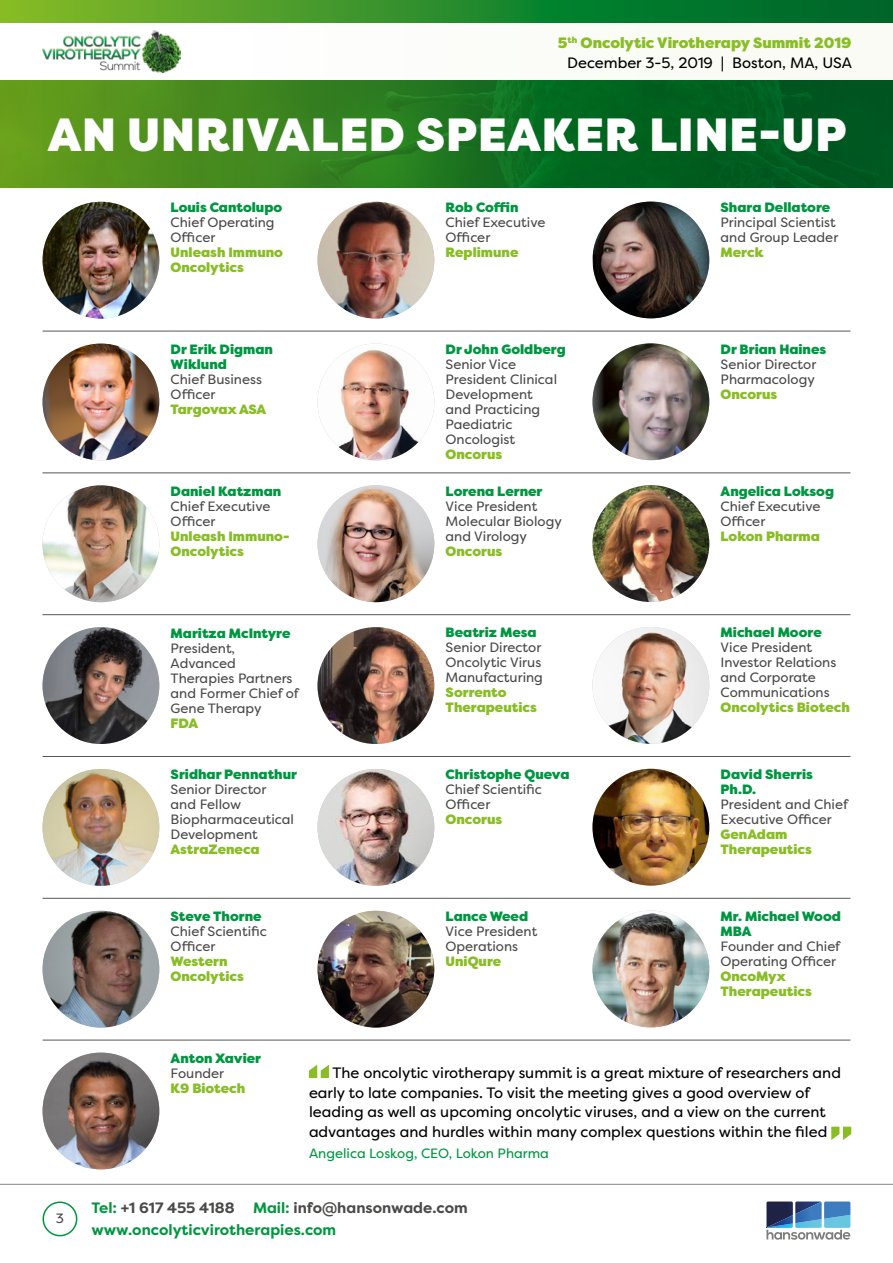
<style>
.page{position:relative;width:893px;height:1263px;background:#fff}
.page>*{position:absolute;margin:0;border:0;box-sizing:border-box;transform-origin:0 0}
.t1{font:900 46.5px "Filson Pro";letter-spacing:.02em;color:#fff}
.t2{font:15px/19.5px "Filson Pro";color:#000}
.t3{font:700 15px/22.2px "Filson Pro";color:#009641}
.t4{font:900 15px/19.5px "Filson Pro";color:#89bd24;text-align:right}
.t5{font:13.5px/15px "Filson Pro";color:#4a4a49}
.t6{font:900 13.5px/15px "Filson Pro";color:#009641}
.t7{font:900 13.5px/15px "Filson Pro";color:#89bd24}
.t8{font:13.5px "Filson Pro";color:#009641}
.t9{font:900 13.5px "Filson Pro";letter-spacing:-.02em;color:#89bd24}
.s1{font-weight:400;color:#000}
.s2{color:#4a4a49}
</style>
<div class="page">
<div style="left:0;top:3px;width:893px;height:78px;background:#fbfdf8"></div>
<svg style="left:0;top:0;width:893px;height:22px;background:#2f8d2b"></svg>
<hr style="left:0;top:1184px;width:893px;height:1px;background:#878787">
<div style="left:43px;top:1201px;width:34px;height:35px;border:2px solid #009641;border-radius:50%"></div>
<img style="left:43px;top:30px;width:137px;height:43px">
<img style="left:766px;top:1201px;width:27px;height:14px">
<img style="left:796px;top:1201px;width:25px;height:1px">
<svg style="left:766px;top:1215px;width:84px;height:25px"></svg>
<img style="left:767px;top:1215px;width:26px;height:12px">
<img style="left:795px;top:1202px;width:27px;height:21px">
<img style="left:824px;top:1201px;width:26px;height:18px">
<hr style="left:43px;top:331px;width:807px;height:1px;background:#575756">
<hr style="left:43px;top:756px;width:807px;height:1px;background:#575756">
<hr style="left:43px;top:473px;width:807px;height:1px;background:#575756">
<hr style="left:43px;top:898px;width:807px;height:1px;background:#575756">
<hr style="left:43px;top:614px;width:807px;height:1px;background:#575756">
<hr style="left:43px;top:1040px;width:807px;height:1px;background:#575756">
<img style="left:43px;top:202px;width:116px;height:117px;border-radius:58px">
<img style="left:592px;top:485px;width:117px;height:117px;border-radius:58px">
<img style="left:592px;top:202px;width:117px;height:116px;border-radius:58px">
<img style="left:592px;top:627px;width:117px;height:117px;border-radius:58px">
<img style="left:592px;top:343px;width:117px;height:117px;border-radius:58px">
<img style="left:592px;top:769px;width:117px;height:116px;border-radius:58px">
<img style="left:592px;top:910px;width:117px;height:117px;border-radius:58px">
<img style="left:317px;top:202px;width:117px;height:117px;border-radius:58px">
<img style="left:43px;top:627px;width:116px;height:117px;border-radius:58px">
<img style="left:43px;top:344px;width:116px;height:116px;border-radius:58px">
<img style="left:43px;top:769px;width:116px;height:117px;border-radius:58px">
<img style="left:43px;top:485px;width:116px;height:117px;border-radius:58px">
<img style="left:43px;top:911px;width:116px;height:116px;border-radius:58px">
<img style="left:43px;top:1052px;width:116px;height:117px;border-radius:58px">
<img style="left:317px;top:627px;width:117px;height:117px;border-radius:58px">
<img style="left:317px;top:344px;width:117px;height:116px;border-radius:58px">
<img style="left:317px;top:769px;width:117px;height:117px;border-radius:58px">
<img style="left:317px;top:485px;width:117px;height:117px;border-radius:58px">
<img style="left:317px;top:911px;width:117px;height:116px;border-radius:58px">
<img style="left:0;top:81px;width:893px;height:106px">
<svg style="left:309px;top:1065px;width:20px;height:13px"></svg>
<svg style="left:831px;top:1127px;width:20px;height:13px"></svg>
<p class="t4" style="left:558px;top:34px;width:296px">5<sup>th</sup> Oncolytic Virotherapy Summit 2019<br><span class="s1">December 3-5, 2019 | Boston, MA, USA</span></p>
<h1 class="t1" style="left:48px;top:106px;width:800px">AN UNRIVALED SPEAKER LINE-UP</h1>
<p class="t5" style="left:56px;top:1211px;width:10px">3</p>
<p class="t6" style="left:171px;top:200px;width:113px">Louis Cantolupo</p>
<p class="t5" style="left:171px;top:215px;width:106px">Chief Operating<br>Officer</p>
<p class="t7" style="left:171px;top:245px;width:114px">Unleash Immuno<br>Oncolytics</p>
<p class="t6" style="left:171px;top:342px;width:104px">Dr Erik Digman<br>Wiklund</p>
<p class="t5" style="left:171px;top:371px;width:93px">Chief Business<br>Officer</p>
<p class="t9" style="left:171px;top:401px;width:97px">Targovax ASA</p>
<p class="t6" style="left:171px;top:484px;width:112px">Daniel Katzman</p>
<p class="t5" style="left:171px;top:498px;width:101px">Chief Executive<br>Officer</p>
<p class="t7" style="left:171px;top:529px;width:120px">Unleash Immuno-<br>Oncolytics</p>
<p class="t6" style="left:446px;top:200px;width:74px">Rob Coffin</p>
<p class="t5" style="left:446px;top:215px;width:101px">Chief Executive<br>Officer</p>
<p class="t7" style="left:446px;top:245px;width:74px">Replimune</p>
<p class="t6" style="left:446px;top:342px;width:122px">Dr John Goldberg</p>
<p class="t5" style="left:446px;top:356px;width:113px">Senior Vice<br>President Clinical<br>Development and Practicing<br>Paediatric<br>Oncologist</p>
<p class="t7" style="left:446px;top:447px;width:58px">Oncorus</p>
<p class="t6" style="left:446px;top:484px;width:98px">Lorena Lerner</p>
<p class="t5" style="left:446px;top:498px;width:118px">Vice President<br>Molecular Biology and Virology</p>
<p class="t7" style="left:446px;top:544px;width:58px">Oncorus</p>
<p class="t6" style="left:721px;top:200px;width:111px">Shara Dellatore</p>
<p class="t5" style="left:721px;top:214px;width:119px">Principal Scientist and Group Leader</p>
<p class="t7" style="left:721px;top:245px;width:44px">Merck</p>
<p class="t6" style="left:721px;top:342px;width:107px">Dr Brian Haines</p>
<p class="t5" style="left:721px;top:356px;width:97px">Senior Director<br>Pharmacology</p>
<p class="t7" style="left:721px;top:387px;width:58px">Oncorus</p>
<p class="t6" style="left:721px;top:484px;width:115px">Angelica Loksog</p>
<p class="t5" style="left:721px;top:498px;width:101px">Chief Executive<br>Officer</p>
<p class="t7" style="left:721px;top:529px;width:101px">Lokon Pharma</p>
<p class="t6" style="left:171px;top:626px;width:121px">Maritza McIntyre</p>
<p class="t5" style="left:171px;top:640px;width:130px">President,<br>Advanced<br>Therapies Partners and Former Chief of<br>Gene Therapy</p>
<p class="t7" style="left:171px;top:716px;width:29px">FDA</p>
<p class="t6" style="left:171px;top:767px;width:128px">Sridhar Pennathur</p>
<p class="t5" style="left:171px;top:782px;width:125px">Senior Director and Fellow<br>Biopharmaceutical<br>Development</p>
<p class="t7" style="left:171px;top:842px;width:90px">AstraZeneca</p>
<p class="t6" style="left:171px;top:909px;width:92px">Steve Thorne</p>
<p class="t5" style="left:171px;top:924px;width:98px">Chief Scientific<br>Officer</p>
<p class="t7" style="left:171px;top:954px;width:75px">Western<br>Oncolytics</p>
<p class="t6" style="left:446px;top:625px;width:93px">Beatriz Mesa</p>
<p class="t5" style="left:446px;top:640px;width:99px">Senior Director<br>Oncolytic Virus<br>Manufacturing</p>
<p class="t7" style="left:446px;top:685px;width:93px">Sorrento<br>Therapeutics</p>
<p class="t6" style="left:446px;top:767px;width:125px">Christophe Queva</p>
<p class="t5" style="left:446px;top:782px;width:98px">Chief Scientific<br>Officer</p>
<p class="t7" style="left:446px;top:812px;width:58px">Oncorus</p>
<p class="t6" style="left:446px;top:909px;width:84px">Lance Weed</p>
<p class="t5" style="left:446px;top:923px;width:93px">Vice President<br>Operations</p>
<p class="t7" style="left:446px;top:954px;width:57px">UniQure</p>
<p class="t6" style="left:721px;top:625px;width:103px">Michael Moore</p>
<p class="t5" style="left:721px;top:640px;width:117px">Vice President<br>Investor Relations and Corporate<br>Communications</p>
<p class="t7" style="left:721px;top:700px;width:131px">Oncolytics Biotech</p>
<p class="t6" style="left:721px;top:767px;width:94px">David Sherris<br>Ph.D.</p>
<p class="t5" style="left:721px;top:797px;width:129px">President and Chief<br>Executive Officer</p>
<p class="t7" style="left:721px;top:827px;width:93px">GenAdam<br>Therapeutics</p>
<p class="t6" style="left:721px;top:909px;width:122px">Mr. Michael Wood<br>MBA</p>
<p class="t5" style="left:721px;top:938px;width:121px">Founder and Chief<br>Operating Officer</p>
<p class="t7" style="left:721px;top:969px;width:93px">OncoMyx<br>Therapeutics</p>
<p class="t6" style="left:171px;top:1051px;width:92px">Anton Xavier</p>
<p class="t5" style="left:171px;top:1065px;width:55px">Founder</p>
<p class="t7" style="left:171px;top:1081px;width:76px">K9 Biotech</p>
<p class="t2" style="left:309px;top:1063px;width:533px;text-indent:23px">The oncolytic virotherapy summit is a great mixture of researchers and early to late companies. To visit the meeting gives a good overview of leading as well as upcoming oncolytic viruses, and a view on the current advantages and hurdles within many complex questions within the filed</p>
<p class="t8" style="left:309px;top:1144px;width:241px">Angelica Loskog, CEO, Lokon Pharma</p>
<p class="t3" style="left:91px;top:1197px;width:378px">Tel: <span class="s2">+1 617 455 4188</span> Mail: <span class="s2">info@hansonwade.com </span>www.oncolyticvirotherapies.com</p>
</div>
